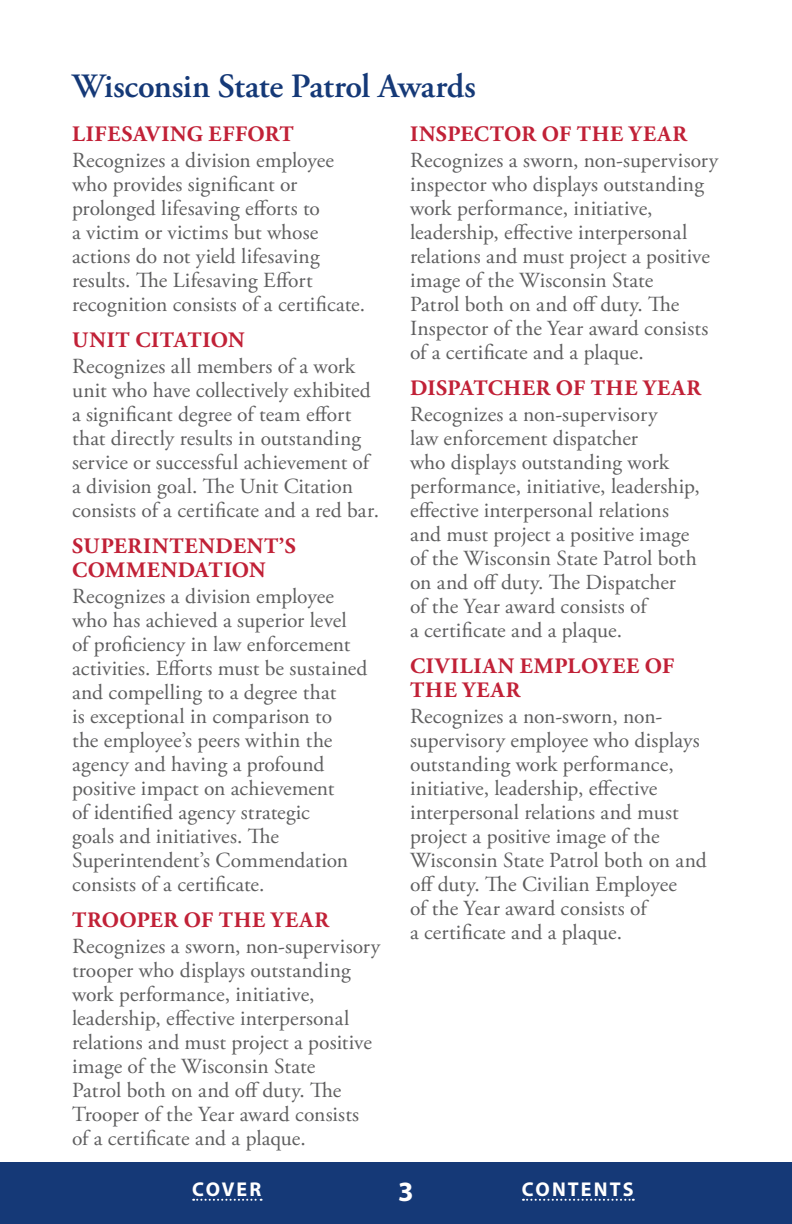
<style>
.page{position:relative;width:792px;height:1224px;background:#fff}
.page>*{position:absolute;margin:0;border:0;box-sizing:border-box;transform-origin:0 0}
.text-h2{font:600 34px "Adobe Garamond Pro";letter-spacing:-.015em;color:#153977}
.t1{font:700 28px "Myriad Pro";color:#fff}
.text-award-list-titl{font:700 22px/24px "Adobe Garamond Pro";letter-spacing:.03em;color:#c12137}
.text-award-list{font:21.6px/24px "Adobe Garamond Pro";letter-spacing:-.01em;color:#5e5e5f}
.text-award-list-2{font:21.6px/24px "Adobe Garamond Pro";letter-spacing:.01em;color:#5e5e5f}
.t2{font:700 20px "Myriad Pro";letter-spacing:.1em;color:#fff}
</style>
<div class="page">
<div style="left:0;top:1162px;width:792px;height:62px;background:#153977"></div>
<svg style="left:523px;top:1199px;width:111px;height:2px"></svg>
<svg style="left:193px;top:1199px;width:69px;height:2px"></svg>
<p class="text-h2" style="left:72px;top:66px;width:405px">Wisconsin State Patrol Awards</p>
<p class="text-award-list-titl" style="left:72px;top:122px;width:223px">LIFESAVING EFFORT</p>
<p class="text-award-list-2" style="left:72px;top:149px;width:295px">Recognizes a division employee who provides significant or prolonged lifesaving efforts to<br>a victim or victims but whose actions do not yield lifesaving results. The Lifesaving Effort recognition consists of a certificate.</p>
<p class="text-award-list-titl" style="left:72px;top:328px;width:174px">UNIT CITATION</p>
<p class="text-award-list" style="left:72px;top:355px;width:309px">Recognizes all members of a work unit who have collectively exhibited a significant degree of team effort that directly results in outstanding service or successful achievement of a division goal. The Unit Citation consists of a certificate and a red bar.</p>
<p class="text-award-list-titl" style="left:72px;top:534px;width:225px">SUPERINTENDENT’S<br>COMMENDATION</p>
<p class="text-award-list" style="left:72px;top:585px;width:297px">Recognizes a division employee who has achieved a superior level of proficiency in law enforcement activities. Efforts must be sustained and compelling to a degree that<br>is exceptional in comparison to<br>the employee’s peers within the agency and having a profound positive impact on achievement<br>of identified agency strategic<br>goals and initiatives. The<br>Superintendent’s Commendation consists of a certificate.</p>
<p class="text-award-list-titl" style="left:72px;top:908px;width:258px">TROOPER OF THE YEAR</p>
<p class="text-award-list" style="left:72px;top:935px;width:310px">Recognizes a sworn, non-supervisory trooper who displays outstanding work performance, initiative, leadership, effective interpersonal relations and must project a positive image of the Wisconsin State<br>Patrol both on and off duty. The Trooper of the Year award consists of a certificate and a plaque.</p>
<p class="text-award-list-titl" style="left:410px;top:122px;width:278px">INSPECTOR OF THE YEAR</p>
<p class="text-award-list" style="left:410px;top:149px;width:310px">Recognizes a sworn, non-supervisory inspector who displays outstanding work performance, initiative, leadership, effective interpersonal relations and must project a positive image of the Wisconsin State<br>Patrol both on and off duty. The Inspector of the Year award consists of a certificate and a plaque.</p>
<p class="text-award-list-titl" style="left:410px;top:376px;width:292px">DISPATCHER OF THE YEAR</p>
<p class="text-award-list" style="left:410px;top:403px;width:291px">Recognizes a non-supervisory<br>law enforcement dispatcher<br>who displays outstanding work performance, initiative, leadership, effective interpersonal relations and must project a positive image of the Wisconsin State Patrol both on and off duty. The Dispatcher of the Year award consists of<br>a certificate and a plaque.</p>
<p class="text-award-list-titl" style="left:410px;top:654px;width:266px">CIVILIAN EMPLOYEE OF<br>THE YEAR</p>
<p class="text-award-list" style="left:410px;top:705px;width:298px">Recognizes a non-sworn, non&shy;supervisory employee who displays outstanding work performance, initiative, leadership, effective interpersonal relations and must project a positive image of the<br>Wisconsin State Patrol both on and off duty. The Civilian Employee<br>of the Year award consists of<br>a certificate and a plaque.</p>
<p class="t2" style="left:192px;top:1176px;width:71px">COVER</p>
<p class="t1" style="left:398px;top:1173px;width:17px">3</p>
<p class="t2" style="left:522px;top:1176px;width:113px">CONTENTS</p>
</div>
